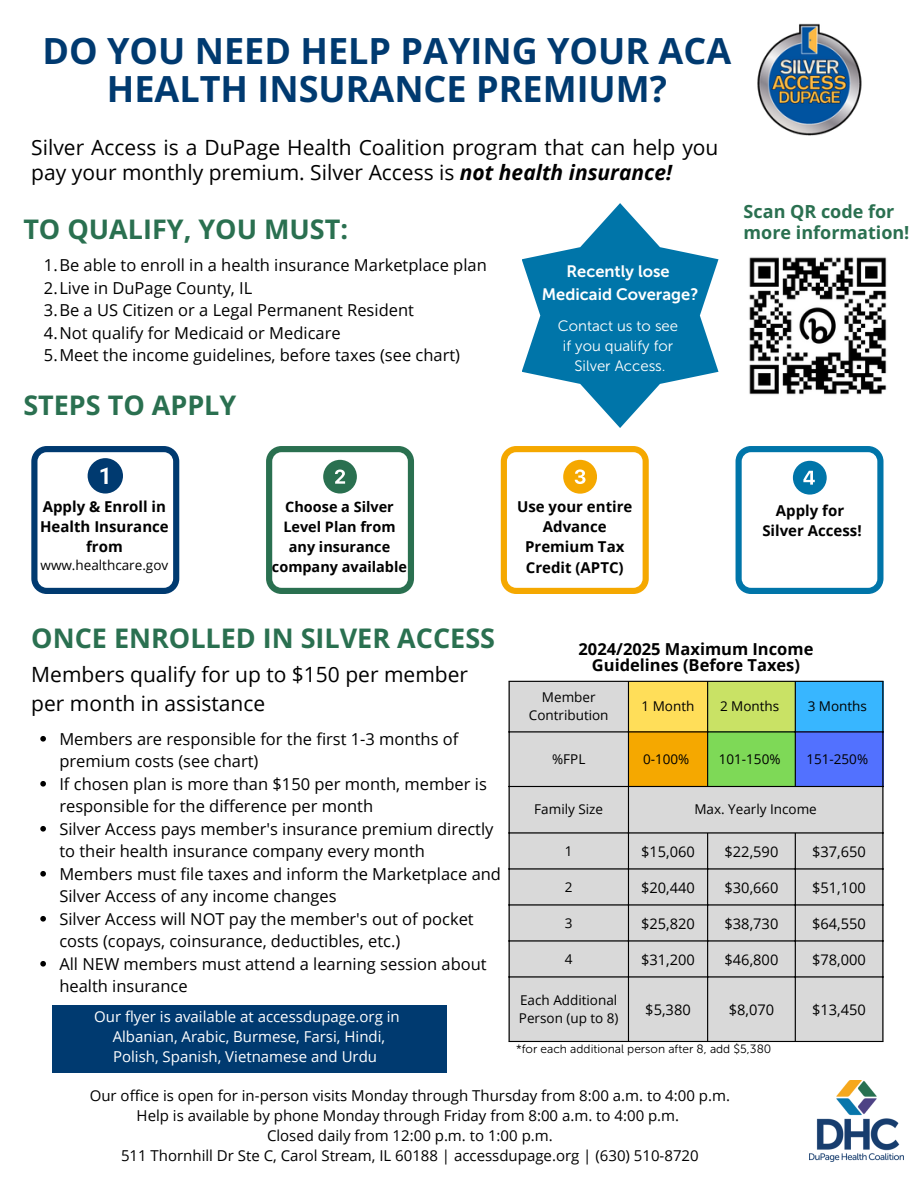
<style>
.page{position:relative;width:918px;height:1188px;background:#fff}
.page>*{position:absolute;margin:0;border:0;box-sizing:border-box;transform-origin:0 0}
.t1{font:700 36px/38.2px "Open Sans";color:#003a70;text-align:center}
.t2{font:700 27px "Open Sans";color:#2a7050}
.t3{font:21px/24.8px "Open Sans";color:#000}
.t4{font:700 18px/21.3px "Open Sans";color:#2a7050}
.t5{font:16.5px/22.5px "Open Sans";color:#000}
.t6{font:700 16.5px/15.8px "Open Sans";color:#000;text-align:center}
.t7{font:16.5px/22.5px "Museo Sans 700";color:#fff;text-align:center}
.t8{font:15px "Open Sans";color:#000}
.t9{font:15px/20.2px "Open Sans";color:#fff}
.t10{font:700 15px/20.2px "Open Sans";color:#000;text-align:center}
.t11{font:15px "Museo Sans 300";color:#fff}
.t12{font:14.7px "Open Sans";color:#000}
.t13{font:700 14.4px/20.1px "Open Sans";color:#000;text-align:center}
.t14{font:13.5px/18px "Open Sans";color:#000;text-align:center}
.t15{font:12px "Museo Sans 300";color:#000}
.s1{font-weight:700;font-style:italic}
</style>
<div class="page">
<img style="left:757px;top:23px;width:105px;height:113px">
<div style="left:510px;top:682px;width:372px;height:359px;background:#d9d9d9"></div>
<div style="left:628px;top:681px;width:80px;height:51px;background:#ffde59"></div>
<div style="left:707px;top:681px;width:89px;height:51px;background:#c9e265"></div>
<div style="left:795px;top:681px;width:88px;height:51px;background:#38b6ff"></div>
<div style="left:628px;top:732px;width:80px;height:55px;background:#f5a800"></div>
<div style="left:707px;top:732px;width:89px;height:55px;background:#7ed957"></div>
<div style="left:795px;top:732px;width:88px;height:55px;background:#5271ff"></div>
<hr style="left:509px;top:682px;width:1px;height:359px;background:#000">
<hr style="left:628px;top:682px;width:1px;height:359px;background:#000">
<hr style="left:707px;top:682px;width:1px;height:104px;background:#000">
<hr style="left:707px;top:834px;width:1px;height:207px;background:#000">
<hr style="left:795px;top:682px;width:1px;height:104px;background:#000">
<hr style="left:795px;top:834px;width:1px;height:207px;background:#000">
<hr style="left:882px;top:682px;width:2px;height:359px;background:#000">
<hr style="left:509px;top:681px;width:375px;height:1px;background:#000">
<hr style="left:509px;top:731px;width:375px;height:2px;background:#000">
<hr style="left:509px;top:786px;width:375px;height:1px;background:#000">
<hr style="left:509px;top:832px;width:375px;height:2px;background:#000">
<hr style="left:509px;top:868px;width:375px;height:2px;background:#000">
<hr style="left:509px;top:904px;width:375px;height:2px;background:#000">
<hr style="left:509px;top:940px;width:375px;height:2px;background:#000">
<hr style="left:509px;top:976px;width:375px;height:2px;background:#000">
<hr style="left:509px;top:1041px;width:375px;height:1px;background:#000">
<img style="left:810px;top:1080px;width:93px;height:81px">
<svg style="left:31px;top:446px;width:148px;height:148px"></svg>
<svg style="left:266px;top:446px;width:148px;height:148px"></svg>
<svg style="left:501px;top:446px;width:148px;height:148px"></svg>
<svg style="left:736px;top:446px;width:148px;height:148px"></svg>
<img style="left:749px;top:257px;width:138px;height:138px">
<div style="left:52px;top:1005px;width:394px;height:68px;background:#003a70"></div>
<svg style="left:522px;top:203px;width:197px;height:225px;fill:#0075a9"></svg>
<svg style="left:40px;top:736px;width:6px;height:6px"></svg>
<svg style="left:40px;top:781px;width:6px;height:6px"></svg>
<svg style="left:40px;top:826px;width:6px;height:6px"></svg>
<svg style="left:40px;top:871px;width:6px;height:6px"></svg>
<svg style="left:40px;top:916px;width:6px;height:6px"></svg>
<svg style="left:40px;top:961px;width:6px;height:6px"></svg>
<p class="t1" style="left:42px;top:31px;width:690px">DO YOU NEED HELP PAYING YOUR ACA<br>HEALTH INSURANCE PREMIUM?</p>
<p class="t3" style="left:31px;top:135px;width:689px">Silver Access is a DuPage Health Coalition program that can help you pay your monthly premium. Silver Access is <span class="s1">not health insurance!</span></p>
<p class="t2" style="left:23px;top:210px;width:326px">TO QUALIFY, YOU MUST:</p>
<p class="t5" style="left:44px;top:254px;width:444px">1.Be able to enroll in a health insurance Marketplace plan</p>
<p class="t5" style="left:44px;top:276px;width:210px">2.Live in DuPage County, IL</p>
<p class="t5" style="left:44px;top:299px;width:372px">3.Be a US Citizen or a Legal Permanent Resident</p>
<p class="t5" style="left:44px;top:321px;width:298px">4.Not qualify for Medicaid or Medicare</p>
<p class="t5" style="left:44px;top:344px;width:418px">5.Meet the income guidelines, before taxes (see chart)</p>
<p class="t2" style="left:23px;top:386px;width:215px">STEPS TO APPLY</p>
<p class="t7" style="left:542px;top:260px;width:158px">Recently lose<br>Medicaid Coverage?</p>
<p class="t11" style="left:558px;top:316px;width:122px">Contact us to see</p>
<p class="t11" style="left:563px;top:337px;width:112px">if you qualify for</p>
<p class="t11" style="left:575px;top:357px;width:93px">Silver Access.</p>
<p class="t4" style="left:744px;top:200px;width:167px">Scan QR code for more information!</p>
<h3 class="t10" style="left:43px;top:496px;width:125px">Apply &amp; Enroll in</h3>
<p class="t10" style="left:40px;top:516px;width:130px">Health Insurance from</p>
<p class="t14" style="left:41px;top:556px;width:129px">www.healthcare.gov</p>
<p class="t13" style="left:272px;top:496px;width:137px">Choose a Silver<br>Level Plan from any insurance company available</p>
<p class="t10" style="left:517px;top:496px;width:117px">Use your entire<br>Advance<br>Premium Tax<br>Credit (APTC)</p>
<p class="t10" style="left:762px;top:500px;width:101px">Apply for<br>Silver Access!</p>
<p class="t2" style="left:31px;top:619px;width:465px">ONCE ENROLLED IN SILVER ACCESS</p>
<p class="t3" style="left:31px;top:659px;width:438px;line-height:29.2px">Members qualify for up to $150 per member per month in assistance</p>
<p class="t5" style="left:59px;top:727px;width:400px">Members are responsible for the first 1-3 months of premium costs (see chart)</p>
<p class="t5" style="left:59px;top:772px;width:429px">If chosen plan is more than $150 per month, member is responsible for the difference per month</p>
<p class="t5" style="left:59px;top:817px;width:436px">Silver Access pays member's insurance premium directly to their health insurance company every month</p>
<p class="t5" style="left:59px;top:862px;width:443px">Members must file taxes and inform the Marketplace and<br>Silver Access of any income changes</p>
<p class="t5" style="left:59px;top:907px;width:416px">Silver Access will NOT pay the member's out of pocket costs (copays, coinsurance, deductibles, etc.)</p>
<p class="t5" style="left:59px;top:952px;width:429px">All NEW members must attend a learning session about health insurance</p>
<p class="t9" style="left:94px;top:1006px;width:307px">Our flyer is available at accessdupage.org in</p>
<p class="t9" style="left:113px;top:1026px;width:274px">Albanian, Arabic, Burmese, Farsi, Hindi,<br>Polish, Spanish, Vietnamese and Urdu</p>
<p class="t6" style="left:579px;top:641px;width:236px">2024/2025 Maximum Income<br>Guidelines (Before Taxes)</p>
<h1 class="t14" style="left:529px;top:688px;width:81px">Member<br>Contribution</h1>
<h3 class="t14" style="left:642px;top:697px;width:54px">1 Month</h3>
<h4 class="t14" style="left:720px;top:697px;width:61px">2 Months</h4>
<p class="t14" style="left:808px;top:697px;width:61px">3 Months</p>
<p class="t14" style="left:552px;top:750px;width:35px">%FPL</p>
<p class="t14" style="left:643px;top:750px;width:48px">0-100%</p>
<h2 class="t14" style="left:719px;top:750px;width:63px">101-150%</h2>
<p class="t14" style="left:806px;top:750px;width:63px">151-250%</p>
<p class="t14" style="left:534px;top:800px;width:70px">Family Size</p>
<p class="t14" style="left:694px;top:800px;width:124px">Max. Yearly Income</p>
<p class="t14" style="left:565px;top:842px;width:9px">1</p>
<p class="t12" style="left:641px;top:841px;width:55px">$15,060</p>
<h2 class="t12" style="left:725px;top:841px;width:55px">$22,590</h2>
<h4 class="t12" style="left:812px;top:841px;width:55px">$37,650</h4>
<p class="t14" style="left:565px;top:878px;width:9px">2</p>
<p class="t12" style="left:641px;top:877px;width:55px">$20,440</p>
<p class="t12" style="left:725px;top:877px;width:55px">$30,660</p>
<p class="t12" style="left:812px;top:877px;width:55px">$51,100</p>
<p class="t14" style="left:565px;top:914px;width:9px">3</p>
<p class="t12" style="left:641px;top:913px;width:55px">$25,820</p>
<p class="t12" style="left:725px;top:913px;width:55px">$38,730</p>
<p class="t12" style="left:812px;top:913px;width:55px">$64,550</p>
<h6 class="t14" style="left:565px;top:950px;width:9px">4</h6>
<p class="t12" style="left:641px;top:949px;width:55px">$31,200</p>
<p class="t12" style="left:725px;top:949px;width:55px">$46,800</p>
<h6 class="t12" style="left:812px;top:949px;width:55px">$78,000</h6>
<p class="t14" style="left:519px;top:990px;width:101px;text-align:left">Each Additional<br>Person (up to 8)</p>
<p class="t12" style="left:645px;top:999px;width:47px">$5,380</p>
<h6 class="t12" style="left:729px;top:999px;width:47px">$8,070</h6>
<h2 class="t12" style="left:812px;top:999px;width:55px">$13,450</h2>
<p class="t15" style="left:516px;top:1041px;width:257px">*for each additional person after 8, add $5,380</p>
<p class="t8" style="left:90px;top:1085px;width:642px">Our office is open for in-person visits Monday through Thursday from 8:00 a.m. to 4:00 p.m.</p>
<p class="t8" style="left:137px;top:1105px;width:544px">Help is available by phone Monday through Friday from 8:00 a.m. to 4:00 p.m.</p>
<p class="t8" style="left:267px;top:1125px;width:287px">Closed daily from 12:00 p.m. to 1:00 p.m.</p>
<p class="t8" style="left:121px;top:1145px;width:579px">511 Thornhill Dr Ste C, Carol Stream, IL 60188 | accessdupage.org | (630) 510-8720</p>
</div>
